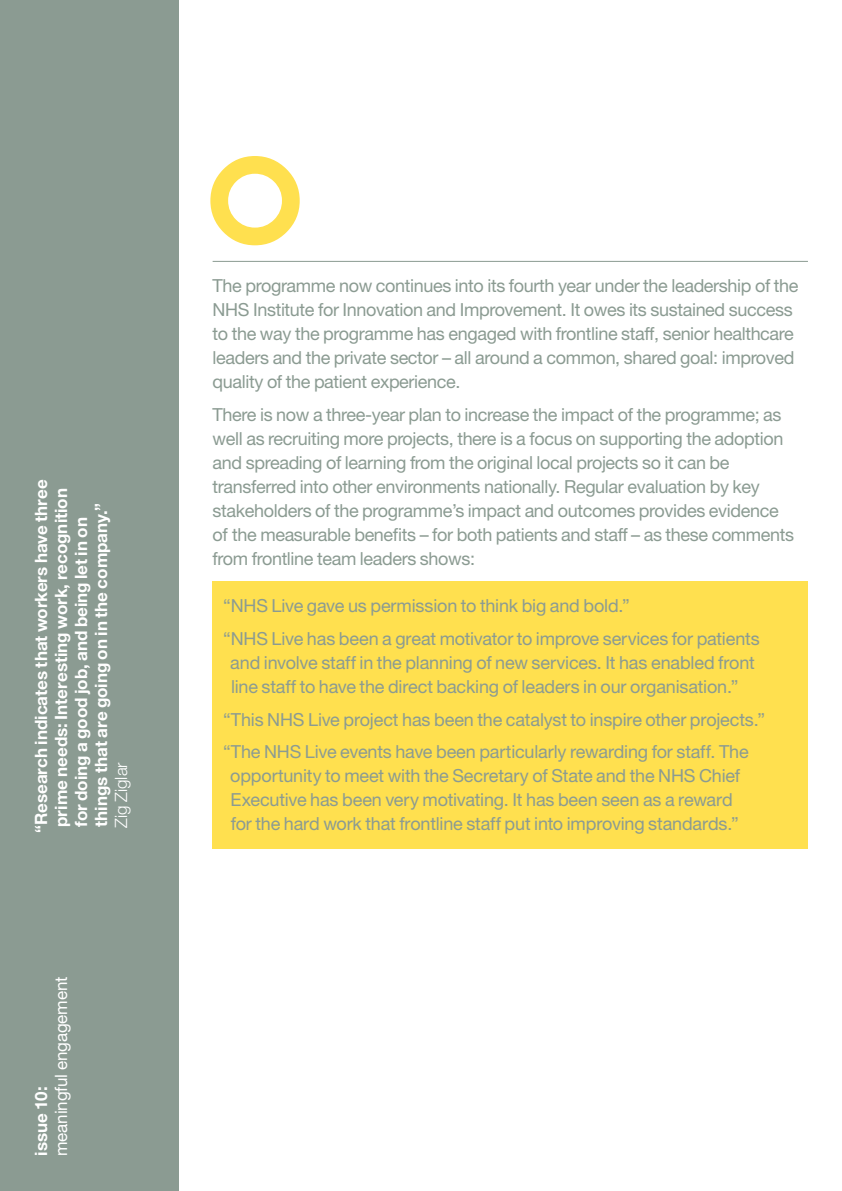
<style>
.page{position:relative;width:842px;height:1191px;background:#fff}
.page>*{position:absolute;margin:0;border:0;box-sizing:border-box;transform-origin:0 0}
.t1{font:18px/24px "Helvetica Neue";letter-spacing:-.02em;color:#8b9b92}
.t2{font:700 17px/20px "Helvetica Neue";color:#fff}
.t3{font:17px "Helvetica Neue";letter-spacing:-.01em;color:#fff}
.t4{font:300 17px "Helvetica Neue";letter-spacing:.005em;color:#fff}
</style>
<div class="page">
<hr style="left:213px;top:261px;width:595px;height:1px;background:#8b9b92">
<div style="left:0;top:0;width:179px;height:1191px;background:#8b9b92"></div>
<svg style="left:210px;top:156px;width:90px;height:89px"></svg>
<div style="left:213px;top:581px;width:595px;height:268px;background:#ffe04f"></div>
<p class="t2" style="left:33px;top:827px;width:349px;text-indent:-6px;rotate:-90deg">“Research indicates that workers have three prime needs: Interesting work, recognition for doing a good job, and being let in on things that are going on in the company.”</p>
<p class="t4" style="left:115px;top:828px;width:68px;rotate:-90deg">Zig Ziglar</p>
<p class="t3" style="left:55px;top:1156px;width:181px;rotate:-90deg">meaningful engagement</p>
<p class="t2" style="left:33px;top:1155px;width:71px;rotate:-90deg">issue 10:</p>
<p class="t1" style="left:213px;top:275px;width:587px">The programme now continues into its fourth year under the leadership of the NHS Institute for Innovation and Improvement. It owes its sustained success to the way the programme has engaged with frontline staff, senior healthcare leaders and the private sector – all around a common, shared goal: improved quality of the patient experience.</p>
<p class="t1" style="left:213px;top:404px;width:583px">There is now a three-year plan to increase the impact of the programme; as well as recruiting more projects, there is a focus on supporting the adoption and spreading of learning from the original local projects so it can be transferred into other environments nationally. Regular evaluation by key stakeholders of the programme’s impact and outcomes provides evidence of the measurable benefits – for both patients and staff – as these comments from frontline team leaders shows:</p>
<p class="t1" style="left:223px;top:591px;width:538px;line-height:32.6px">“NHS Live gave us permission to think big and bold.”<br>“NHS Live has been a great motivator to improve services for patients</p>
<p class="t1" style="left:230px;top:652px;width:526px">and involve staff in the planning of new services. It has enabled front line staff to have the direct backing of leaders in our organisation.”</p>
<p class="t1" style="left:223px;top:704px;width:543px;line-height:32.6px">“This NHS Live project has been the catalyst to inspire other projects.” “The NHS Live events have been particularly rewarding for staff. The</p>
<p class="t1" style="left:230px;top:765px;width:511px">opportunity to meet with the Secretary of State and the NHS Chief<br>Executive has been very motivating. It has been seen as a reward for the hard work that frontline staff put into improving standards.”</p>
</div>
